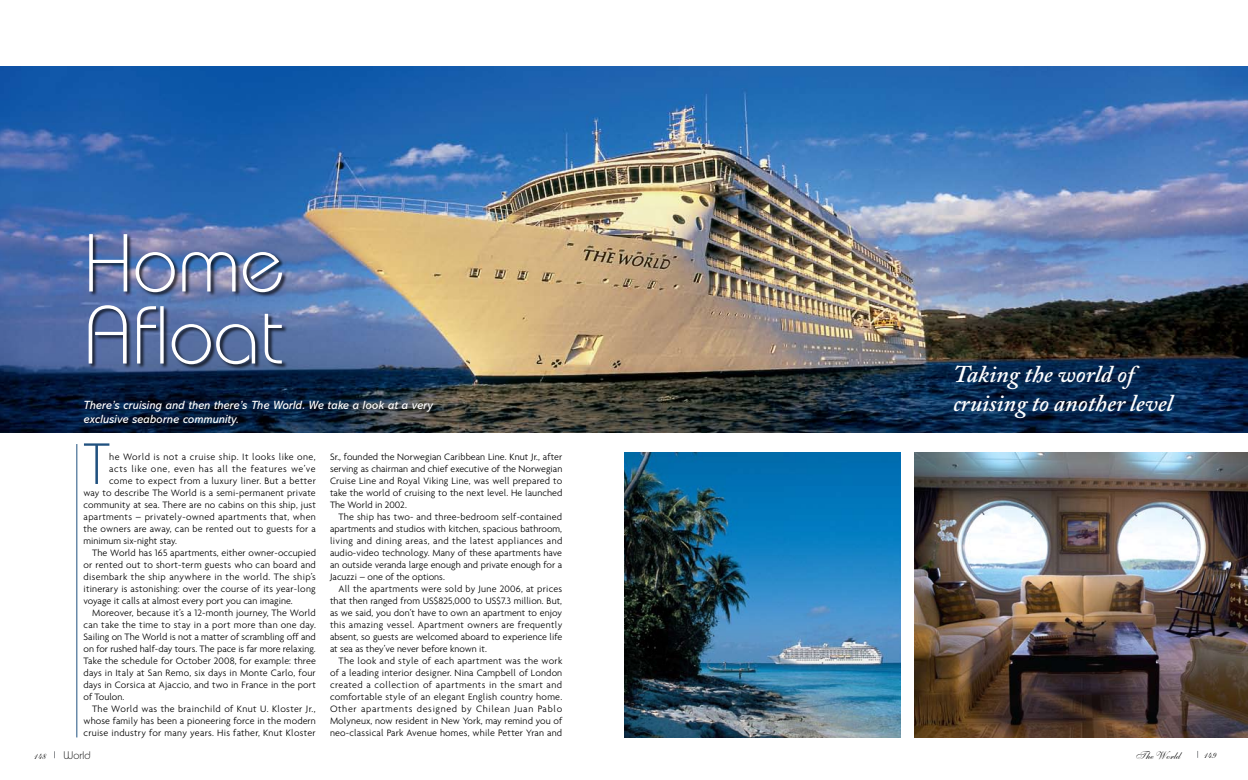
<style>
.page{position:relative;width:1248px;height:780px;background:#fff}
.page>*{position:absolute;margin:0;border:0;box-sizing:border-box;transform-origin:0 0}
.t1{font:300 82px/72px "Bauhaus IT Cby BT";color:#fff}
.t2{font:300 58px "Bauhaus IT Cby BT";color:#20517f}
.t3{font:italic 600 24px/29px "Adobe Caslon Pro";color:#fff}
.t4{font:italic 12px/14px "Abadi";color:#fff}
.t5{font:11px "Shelley Allegro Script";color:#000}
.t6{font:300 11px "Bauhaus IT Cby BT";color:#000}
.t7{font:300 10px/12px "Agenda";letter-spacing:.015em;color:#000;text-align:justify}
.t8{font:300 10px "Agenda";letter-spacing:.035em;color:#000}
.t9{font:300 10px "Agenda";letter-spacing:.04em;color:#000}
.t10{font:300 10px "Agenda";letter-spacing:.06em;color:#000}
</style>
<div class="page">
<img style="left:0;top:66px;width:1247px;height:367px">
<img style="left:914px;top:453px;width:333px;height:284px">
<img style="left:624px;top:453px;width:276px;height:284px">
<hr style="left:77px;top:444px;width:1px;height:293px;background:#20517f">
<div style="left:88px;top:234px;width:317px;height:193px;background:#000;opacity:.75"></div>
<h1 class="t1" style="left:84px;top:226px;width:202px">Home<br>Afloat</h1>
<p class="t4" style="left:84px;top:398px;width:351px">There’s cruising and then there’s The World. We take a look at a very exclusive seaborne community.</p>
<h2 class="t2" style="left:83px;top:428px;width:29px">T</h2>
<p class="t9" style="left:109px;top:451px;width:208px">he World is not a cruise ship. It looks like one,</p>
<p class="t10" style="left:109px;top:463px;width:208px">acts like one, even has all the features we’ve</p>
<p class="t7" style="left:109px;top:475px;width:208px">come to expect from a luxury liner. But a better</p>
<p class="t7" style="left:84px;top:487px;width:234px">way to describe The World is a semi-permanent private</p>
<p class="t7" style="left:84px;top:499px;width:234px">community at sea. There are no cabins on this ship, just</p>
<p class="t7" style="left:84px;top:511px;width:234px">apartments – privately-owned apartments that, when</p>
<p class="t7" style="left:84px;top:523px;width:234px">the owners are away, can be rented out to guests for a</p>
<p class="t7" style="left:84px;top:535px;width:95px">minimum six-night stay.</p>
<p class="t7" style="left:92px;top:547px;width:225px">The World has 165 apartments, either owner-occupied</p>
<p class="t7" style="left:84px;top:559px;width:234px">or rented out to short-term guests who can board and</p>
<p class="t8" style="left:84px;top:571px;width:234px">disembark the ship anywhere in the world. The ship’s</p>
<p class="t7" style="left:84px;top:583px;width:234px">itinerary is astonishing: over the course of its year-long</p>
<p class="t7" style="left:84px;top:595px;width:211px">voyage it calls at almost every port you can imagine.</p>
<p class="t7" style="left:92px;top:607px;width:225px">Moreover, because it’s a 12-month journey, The World</p>
<p class="t7" style="left:84px;top:619px;width:234px">can take the time to stay in a port more than one day.</p>
<p class="t7" style="left:84px;top:631px;width:234px">Sailing on The World is not a matter of scrambling off and</p>
<p class="t7" style="left:84px;top:643px;width:234px">on for rushed half-day tours. The pace is far more relaxing.</p>
<p class="t7" style="left:84px;top:655px;width:234px">Take the schedule for October 2008, for example: three</p>
<p class="t7" style="left:84px;top:667px;width:234px">days in Italy at San Remo, six days in Monte Carlo, four</p>
<p class="t7" style="left:84px;top:679px;width:234px">days in Corsica at Ajaccio, and two in France in the port</p>
<p class="t7" style="left:84px;top:691px;width:42px">of Toulon.</p>
<p class="t8" style="left:92px;top:703px;width:225px">The World was the brainchild of Knut U. Kloster Jr.,</p>
<p class="t7" style="left:84px;top:715px;width:234px">whose family has been a pioneering force in the modern</p>
<p class="t7" style="left:84px;top:727px;width:233px">cruise industry for many years. His father, Knut Kloster</p>
<p class="t7" style="left:330px;top:451px;width:234px">Sr., founded the Norwegian Caribbean Line. Knut Jr., after serving as chairman and chief executive of the Norwegian Cruise Line and Royal Viking Line, was well prepared to take the world of cruising to the next level. He launched The World in 2002.</p>
<p class="t7" style="left:330px;top:511px;width:234px;text-indent:8px">The ship has two- and three-bedroom self-contained apartments and studios with kitchen, spacious bathroom, living and dining areas, and the latest appliances and audio-video technology. Many of these apartments have an outside veranda large enough and private enough for a Jacuzzi – one of the options.</p>
<p class="t7" style="left:330px;top:583px;width:234px;text-indent:8px">All the apartments were sold by June 2006, at prices that then ranged from US$825,000 to US$7.3 million. But, as we said, you don’t have to own an apartment to enjoy this amazing vessel. Apartment owners are frequently absent, so guests are welcomed aboard to experience life at sea as they’ve never before known it.</p>
<p class="t7" style="left:330px;top:655px;width:234px;text-indent:8px">The look and style of each apartment was the work of a leading interior designer. Nina Campbell of London created a collection of apartments in the smart and comfortable style of an elegant English country home.<br>Other apartments designed by Chilean Juan Pablo Molyneux, now resident in New York, may remind you of neo-classical Park Avenue homes, while Petter Yran and</p>
<h3 class="t3" style="left:952px;top:359px;width:221px">Taking the world of cruising to another level</h3>
<p class="t5" style="left:32px;top:748px;width:14px">148</p>
<p class="t6" style="left:64px;top:748px;width:29px">World</p>
<p class="t5" style="left:1134px;top:748px;width:46px">The World</p>
<p class="t5" style="left:1201px;top:747px;width:14px">149</p>
</div>
